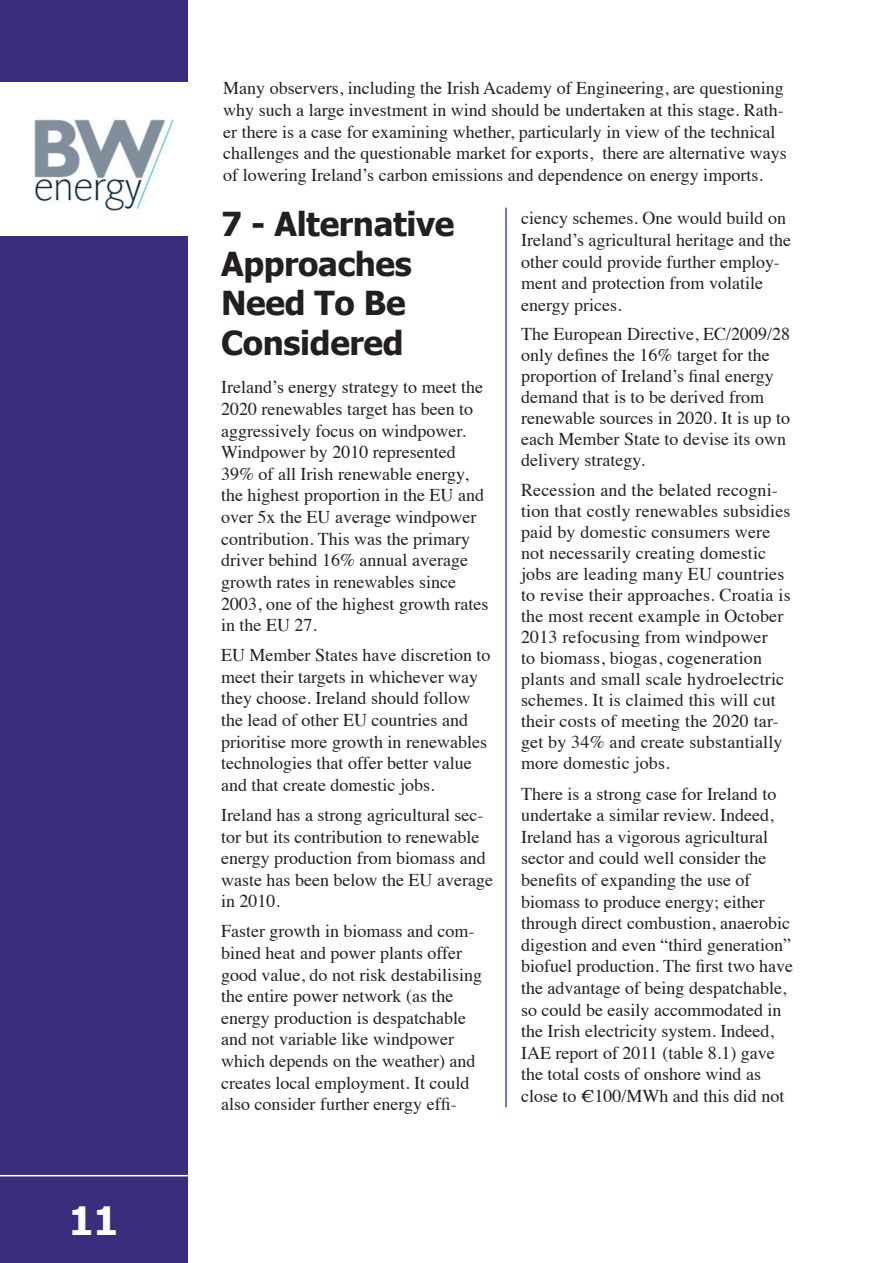
<style>
.page{position:relative;width:893px;height:1263px;background:#fff}
.page>*{position:absolute;margin:0;border:0;box-sizing:border-box;transform-origin:0 0}
.t1{font:700 39px "Tahoma";color:#fff}
.t2{font:700 33px/39.6px "Tahoma";letter-spacing:-.01em;color:#231f20}
.t3{font:18px/21.6px "Times";color:#231f20}
</style>
<div class="page">
<div style="left:0;top:0;width:188px;height:1263px;background:#3b2d7c"></div>
<div style="left:0;top:82px;width:189px;height:154px;background:#fff"></div>
<img style="left:34px;top:117px;width:140px;height:94px">
<hr style="left:0;top:1175px;width:189px;height:1px;background:#fff">
<hr style="left:505px;top:208px;width:2px;height:899px;background:#3a53a3">
<p class="t1" style="left:69px;top:1193px;width:51px">11</p>
<p class="t3" style="left:223px;top:76px;width:565px">Many observers, including the Irish Academy of Engineering, are questioning why such a large investment in wind should be undertaken at this stage. Rath&shy;er there is a case for examining whether, particularly in view of the technical challenges and the questionable market for exports, there are alternative ways of lowering Ireland’s carbon emissions and dependence on energy imports.</p>
<p class="t2" style="left:221px;top:202px;width:235px">7 - Alternative<br>Approaches<br>Need To Be</p>
<p class="t2" style="left:221px;top:321px;width:184px">Considered</p>
<p class="t3" style="left:221px;top:375px;width:269px">Ireland’s energy strategy to meet the<br>2020 renewables target has been to aggressively focus on windpower.<br>Windpower by 2010 represented<br>39% of all Irish renewable energy, the highest proportion in the EU and over 5x the EU average windpower contribution. This was the primary driver behind 16% annual average growth rates in renewables since<br>2003, one of the highest growth rates in the EU 27.</p>
<p class="t3" style="left:221px;top:643px;width:271px">EU Member States have discretion to meet their targets in whichever way they choose. Ireland should follow the lead of other EU countries and prioritise more growth in renewables technologies that offer better value and that create domestic jobs.</p>
<p class="t3" style="left:221px;top:802px;width:273px">Ireland has a strong agricultural sec&shy;tor but its contribution to renewable energy production from biomass and waste has been below the EU average in 2010.</p>
<p class="t3" style="left:221px;top:919px;width:263px">Faster growth in biomass and com&shy;bined heat and power plants offer good value, do not risk destabilising the entire power network (as the energy production is despatchable and not variable like windpower which depends on the weather) and creates local employment. It could also consider further energy effi-</p>
<p class="t3" style="left:521px;top:206px;width:271px">ciency schemes. One would build on<br>Ireland’s agricultural heritage and the other could provide further employ&shy;ment and protection from volatile energy prices.</p>
<p class="t3" style="left:521px;top:322px;width:270px;line-height:21px">The European Directive, EC/2009/28 only defines the 16% target for the proportion of Ireland’s final energy demand that is to be derived from renewable sources in 2020. It is up to each Member State to devise its own delivery strategy.</p>
<p class="t3" style="left:521px;top:478px;width:271px;line-height:21px">Recession and the belated recogni&shy;tion that costly renewables subsidies paid by domestic consumers were not necessarily creating domestic jobs are leading many EU countries to revise their approaches. Croatia is the most recent example in October 2013 refocusing from windpower<br>to biomass, biogas, cogeneration plants and small scale hydroelectric schemes. It is claimed this will cut their costs of meeting the 2020 tar&shy;get by 34% and create substantially more domestic jobs.</p>
<p class="t3" style="left:521px;top:781px;width:274px">There is a strong case for Ireland to undertake a similar review. Indeed, Ireland has a vigorous agricultural sector and could well consider the benefits of expanding the use of biomass to produce energy; either through direct combustion, anaerobic digestion and even “third generation” biofuel production. The first two have the advantage of being despatchable, so could be easily accommodated in the Irish electricity system. Indeed, IAE report of 2011 (table 8.1) gave the total costs of onshore wind as close to €100/MWh and this did not</p>
</div>
